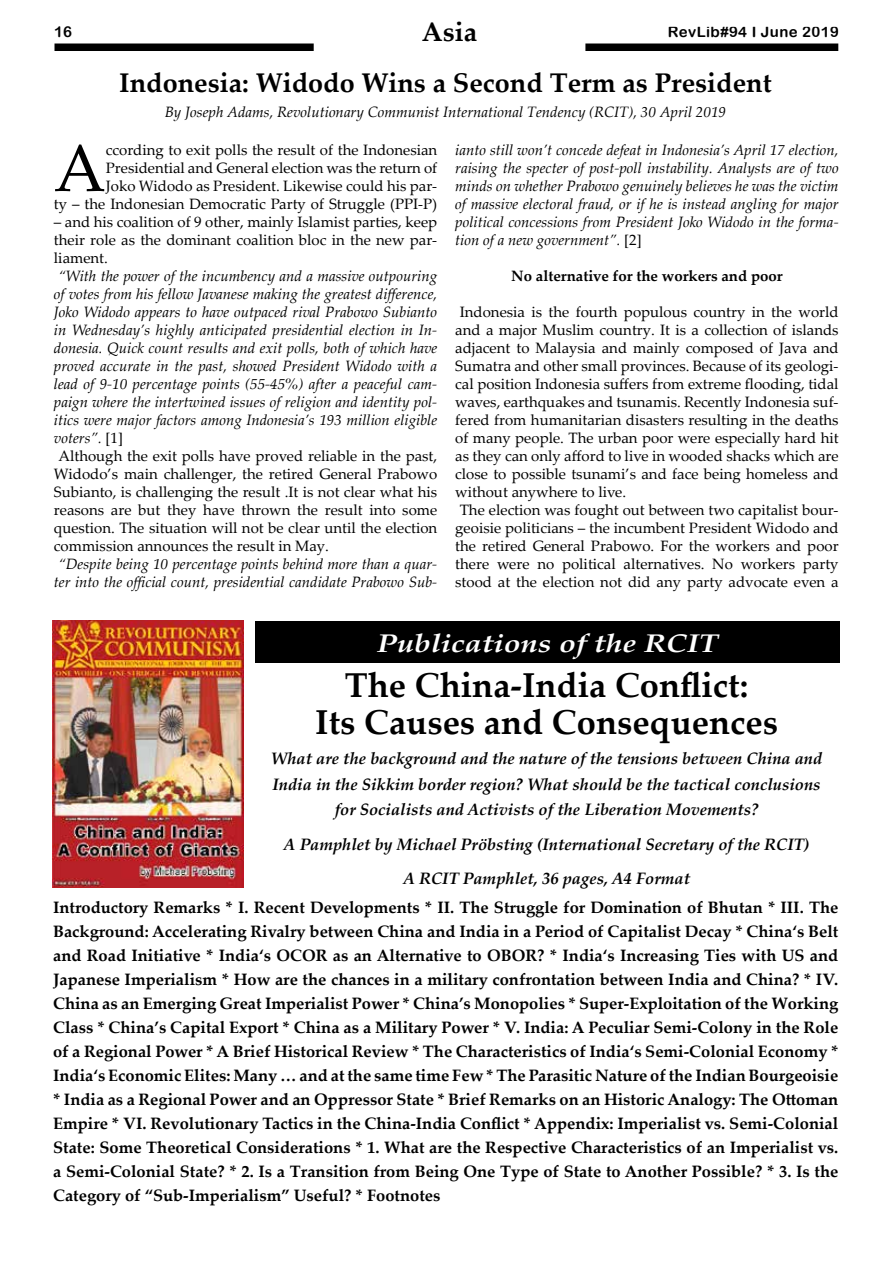
<style>
.page{position:relative;width:893px;height:1263px;background:#fff}
.page>*{position:absolute;margin:0;border:0;box-sizing:border-box;transform-origin:0 0}
.t1{font:66.75px "Palatino Linotype";color:#000}
.t2{font:700 34.5px/37.5px "Palatino Linotype";color:#000;text-align:center}
.t3{font:700 27px "Palatino Linotype";color:#000}
.t4{font:italic 700 25.5px "Palatino Linotype";color:#fff;scale:1.2 1}
.t5{font:700 16.5px/24px "Palatino Linotype";color:#000;text-align:justify}
.t6{font:italic 700 16.5px/25.5px "Palatino Linotype";color:#000;text-align:center}
.t7{font:15px/18px "Palatino Linotype";color:#000;text-align:right}
.t8{font:italic 15px/18px "Palatino Linotype";color:#000;text-align:center}
.t9{font:700 15px "Palatino Linotype";color:#000}
.t10{font:15px "Arial Rounded MT Bold";letter-spacing:.025em;color:#000}
.s1{font-style:normal}
</style>
<div class="page">
<div style="left:54px;top:44px;width:785px;height:7px;background:#000"></div>
<div style="left:314px;top:21px;width:271px;height:33px;background:#fff"></div>
<img style="left:53px;top:620px;width:190px;height:268px">
<div style="left:255px;top:621px;width:584px;height:41px;background:#000"></div>
<p class="t10" style="left:54px;top:23px;width:20px">16</p>
<h3 class="t3" style="left:422px;top:12px;width:57px">Asia</h3>
<p class="t10" style="left:668px;top:23px;width:173px">RevLib#94 I June 2019</p>
<h3 class="t3" style="left:119px;top:63px;width:654px">Indonesia: Widodo Wins a Second Term as President</h3>
<p class="t8" style="left:165px;top:102px;width:563px">By Joseph Adams, Revolutionary Communist International Tendency (RCIT), 30 April 2019</p>
<h1 class="t1" style="left:54px;top:121px;width:53px">A</h1>
<p class="t7" style="left:54px;top:140px;width:385px">ccording to exit polls the result of the Indonesian Presidential and General election was the return of<br>Joko Widodo as President. Likewise could his par-<br>ty – the Indonesian Democratic Party of Struggle (PPI-P)</p>
<p class="t7" style="left:54px;top:212px;width:385px;text-align:justify">– and his coalition of 9 other, mainly Islamist parties, keep their role as the dominant coalition bloc in the new par&shy;liament.</p>
<p class="t8" style="left:58px;top:266px;width:380px">“With the power of the incumbency and a massive outpouring</p>
<p class="t8" style="left:54px;top:284px;width:385px">of votes from his fellow Javanese making the greatest difference,</p>
<p class="t8" style="left:54px;top:302px;width:385px">Joko Widodo appears to have outpaced rival Prabowo Subianto</p>
<p class="t8" style="left:54px;top:320px;width:385px">in Wednesday’s highly anticipated presidential election in In-</p>
<p class="t8" style="left:54px;top:338px;width:385px">donesia. Quick count results and exit polls, both of which have</p>
<p class="t8" style="left:54px;top:356px;width:385px">proved accurate in the past, showed President Widodo with a</p>
<p class="t8" style="left:54px;top:374px;width:385px">lead of 9-10 percentage points (55-45%) after a peaceful cam-</p>
<p class="t8" style="left:54px;top:392px;width:385px">paign where the intertwined issues of religion and identity pol-</p>
<p class="t8" style="left:54px;top:410px;width:385px">itics were major factors among Indonesia’s 193 million eligible</p>
<p class="t8" style="left:54px;top:428px;width:71px">voters”. <span class="s1">[1]</span></p>
<p class="t7" style="left:58px;top:446px;width:380px">Although the exit polls have proved reliable in the past,</p>
<p class="t7" style="left:54px;top:464px;width:385px">Widodo’s main challenger, the retired General Prabowo</p>
<p class="t7" style="left:54px;top:482px;width:385px">Subianto, is challenging the result .It is not clear what his</p>
<p class="t7" style="left:54px;top:500px;width:385px">reasons are but they have thrown the result into some</p>
<p class="t7" style="left:54px;top:518px;width:385px">question. The situation will not be clear until the election</p>
<p class="t7" style="left:54px;top:536px;width:277px">commission announces the result in May.</p>
<p class="t8" style="left:54px;top:554px;width:385px">“Despite being 10 percentage points behind more than a quar&shy;ter into the official count, presidential candidate Prabowo Sub-</p>
<p class="t8" style="left:455px;top:140px;width:385px;text-align:justify">ianto still won’t concede defeat in Indonesia’s April 17 election, raising the specter of post-poll instability. Analysts are of two minds on whether Prabowo genuinely believes he was the victim of massive electoral fraud, or if he is instead angling for major political concessions from President Joko Widodo in the forma&shy;tion of a new government”. <span class="s1">[2]</span></p>
<p class="t9" style="left:511px;top:265px;width:273px">No alternative for the workers and poor</p>
<p class="t7" style="left:460px;top:302px;width:380px">Indonesia is the fourth populous country in the world</p>
<p class="t7" style="left:455px;top:320px;width:385px">and a major Muslim country. It is a collection of islands</p>
<p class="t7" style="left:455px;top:338px;width:385px">adjacent to Malaysia and mainly composed of Java and</p>
<p class="t7" style="left:455px;top:356px;width:385px">Sumatra and other small provinces. Because of its geologi-</p>
<p class="t7" style="left:455px;top:374px;width:385px">cal position Indonesia suffers from extreme flooding, tidal</p>
<p class="t7" style="left:455px;top:392px;width:385px">waves, earthquakes and tsunamis. Recently Indonesia suf-</p>
<p class="t7" style="left:455px;top:410px;width:385px">fered from humanitarian disasters resulting in the deaths</p>
<p class="t7" style="left:455px;top:428px;width:385px">of many people. The urban poor were especially hard hit</p>
<p class="t7" style="left:455px;top:446px;width:385px">as they can only afford to live in wooded shacks which are</p>
<p class="t7" style="left:455px;top:464px;width:385px">close to possible tsunami’s and face being homeless and</p>
<p class="t7" style="left:455px;top:482px;width:172px">without anywhere to live.</p>
<p class="t7" style="left:460px;top:500px;width:380px">The election was fought out between two capitalist bour-</p>
<p class="t7" style="left:455px;top:518px;width:385px">geoisie politicians – the incumbent President Widodo and</p>
<p class="t7" style="left:455px;top:536px;width:385px">the retired General Prabowo. For the workers and poor</p>
<p class="t7" style="left:455px;top:554px;width:385px">there were no political alternatives. No workers party</p>
<p class="t7" style="left:455px;top:572px;width:385px">stood at the election not did any party advocate even a</p>
<h3 class="t4" style="left:377px;top:625px;width:286px">Publications of the RCIT</h3>
<h2 class="t2" style="left:315px;top:665px;width:464px">The China-India Conflict:<br>Its Causes and Consequences</h2>
<p class="t6" style="left:271px;top:745px;width:553px">What are the background and the nature of the tensions between China and<br>India in the Sikkim border region? What should be the tactical conclusions for Socialists and Activists of the Liberation Movements?</p>
<p class="t6" style="left:284px;top:826px;width:527px;line-height:34.5px">A Pamphlet by Michael Pröbsting (International Secretary of the RCIT)<br>A RCIT Pamphlet, 36 pages, A4 Format</p>
<p class="t5" style="left:53px;top:894px;width:787px">Introductory Remarks * I. Recent Developments * II. The Struggle for Domination of Bhutan * III. The Background: Accelerating Rivalry between China and India in a Period of Capitalist Decay * China‘s Belt and Road Initiative * India‘s OCOR as an Alternative to OBOR? * India‘s Increasing Ties with US and Japanese Imperialism * How are the chances in a military confrontation between India and China? * IV.<br>China as an Emerging Great Imperialist Power * China’s Monopolies * Super-Exploitation of the Working Class * China’s Capital Export * China as a Military Power * V. India: A Peculiar Semi-Colony in the Role of a Regional Power * A Brief Historical Review * The Characteristics of India‘s Semi-Colonial Economy * India‘s Economic Elites: Many … and at the same time Few * The Parasitic Nature of the Indian Bourgeoisie * India as a Regional Power and an Oppressor State * Brief Remarks on an Historic Analogy: The Ottoman Empire * VI. Revolutionary Tactics in the China-India Conflict * Appendix: Imperialist vs. Semi-Colonial State: Some Theoretical Considerations * 1. What are the Respective Characteristics of an Imperialist vs. a Semi-Colonial State? * 2. Is a Transition from Being One Type of State to Another Possible? * 3. Is the Category of “Sub-Imperialism” Useful? * Footnotes</p>
</div>
